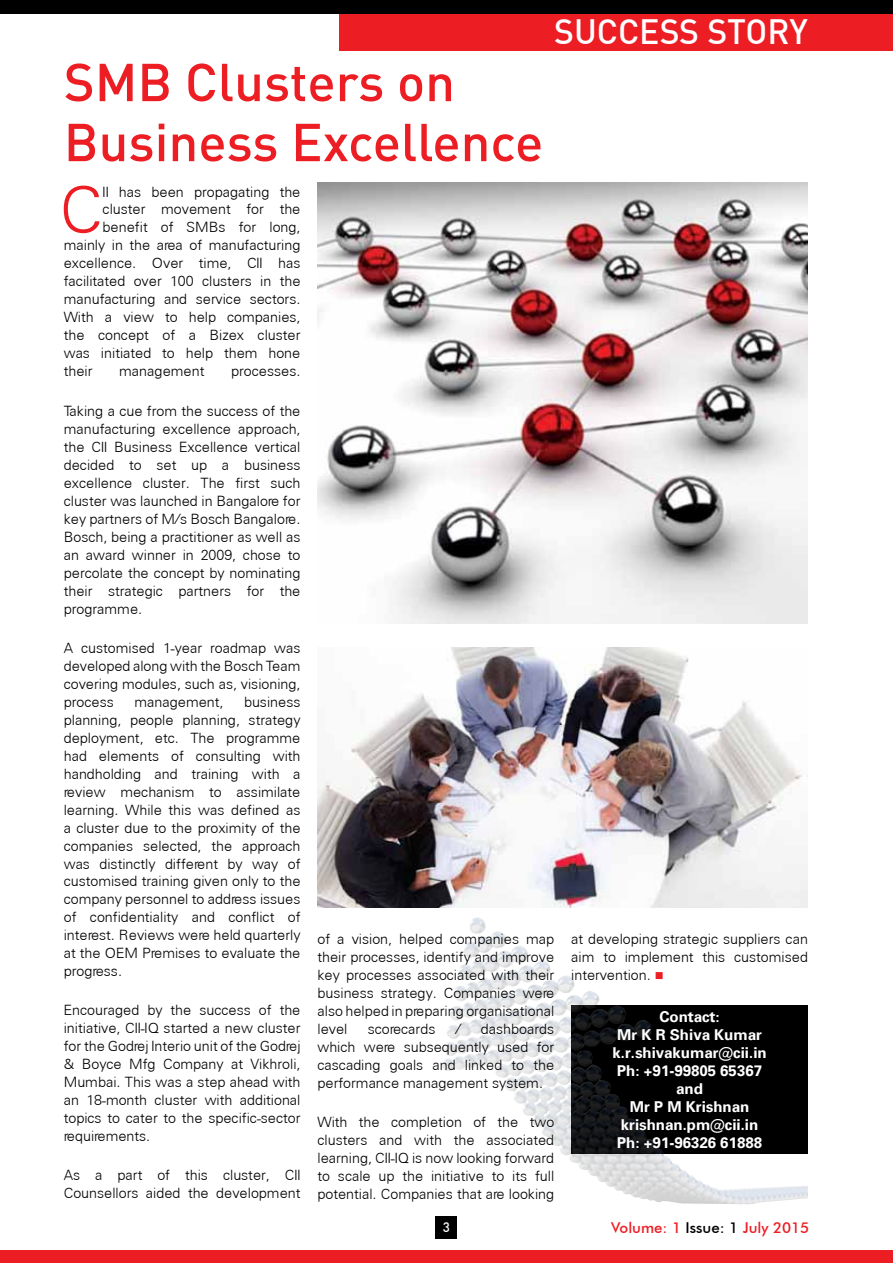
<style>
.page{position:relative;width:893px;height:1263px;background:#fff}
.page>*{position:absolute;margin:0;border:0;box-sizing:border-box;transform-origin:0 0}
.t1{font:64.05px "Light G Esans";color:#ed1d24}
.t2{font:500 52.5px/60px "DIN";color:#ed1d24}
.t3{font:500 34.5px "DIN";color:#fff}
.t4{font:700 15px/18px "Reg G Esans";color:#fff;text-align:center}
.t5{font:500 15px "Futura BT";color:#ed1d24}
.t6{font:14.25px/18px "Light G Esans";color:#000;text-align:justify}
.t7{font:500 13.5px "Futura BT";color:#fff;scale:.9 1}
.s1{color:#ed1d24}
.s2{color:#000}
</style>
<div class="page">
<div style="left:0;top:0;width:893px;height:14px;background:#000"></div>
<div style="left:0;top:1250px;width:893px;height:13px;background:#ed1d24"></div>
<div style="left:340px;top:14px;width:553px;height:36px;background:#ed1d24"></div>
<div style="left:436px;top:1216px;width:21px;height:22px;background:#000"></div>
<img style="left:443px;top:923px;width:365px;height:281px">
<img style="left:317px;top:648px;width:491px;height:260px">
<img style="left:317px;top:182px;width:491px;height:441px">
<h3 class="t3" style="left:554px;top:9px;width:255px">SUCCESS STORY</h3>
<h2 class="t2" style="left:64px;top:50px;width:481px">SMB Clusters on<br>Business Excellence</h2>
<h1 class="t1" style="left:60px;top:169px;width:45px">C</h1>
<p class="t6" style="left:103px;top:182px;width:199px">II has been propagating the</p>
<p class="t6" style="left:103px;top:200px;width:199px">cluster movement for the</p>
<p class="t6" style="left:103px;top:218px;width:199px">benefit of SMBs for long,</p>
<p class="t6" style="left:64px;top:236px;width:238px">mainly in the area of manufacturing</p>
<p class="t6" style="left:64px;top:254px;width:238px">excellence. Over time, CII has</p>
<p class="t6" style="left:64px;top:272px;width:238px">facilitated over 100 clusters in the</p>
<p class="t6" style="left:64px;top:290px;width:238px">manufacturing and service sectors.</p>
<p class="t6" style="left:64px;top:308px;width:238px">With a view to help companies,</p>
<p class="t6" style="left:64px;top:326px;width:238px">the concept of a Bizex cluster</p>
<p class="t6" style="left:64px;top:343px;width:238px">was initiated to help them hone</p>
<p class="t6" style="left:64px;top:361px;width:30px">their</p>
<p class="t6" style="left:119px;top:361px;width:87px">management</p>
<p class="t6" style="left:231px;top:361px;width:71px">processes.</p>
<p class="t6" style="left:64px;top:402px;width:238px">Taking a cue from the success of the manufacturing excellence approach, the CII Business Excellence vertical decided to set up a business excellence cluster. The first such cluster was launched in Bangalore for key partners of M/s Bosch Bangalore.<br>Bosch, being a practitioner as well as an award winner in 2009, chose to percolate the concept by nominating their strategic partners for the programme.</p>
<p class="t6" style="left:64px;top:638px;width:238px">A customised 1-year roadmap was developed along with the Bosch Team covering modules, such as, visioning, process</p>
<p class="t6" style="left:64px;top:692px;width:238px;text-indent:180px">business planning, people planning, strategy deployment, etc. The programme had elements of consulting with handholding and training with a review mechanism to assimilate learning. While this was defined as a cluster due to the proximity of the companies selected, the approach was distinctly different by way of customised training given only to the company personnel to address issues of confidentiality and conflict of interest. Reviews were held quarterly at the OEM Premises to evaluate the progress.</p>
<p class="t6" style="left:64px;top:1001px;width:238px">Encouraged by the success of the initiative, CII-IQ started a new cluster for the Godrej Interio unit of the Godrej &amp; Boyce Mfg Company at Vikhroli, Mumbai. This was a step ahead with an 18-month cluster with additional topics to cater to the specific-sector requirements.</p>
<p class="t6" style="left:64px;top:1166px;width:238px">As a part of this cluster, CII<br>Counsellors aided the development</p>
<p class="t6" style="left:134px;top:692px;width:90px">management,</p>
<p class="t6" style="left:317px;top:929px;width:238px">of a vision, helped companies map their processes, identify and improve key processes associated with their business strategy. Companies were also helped in preparing organisational level</p>
<p class="t6" style="left:317px;top:1019px;width:238px;text-indent:163px">dashboards which were subsequently used for cascading goals and linked to the performance management system.</p>
<p class="t6" style="left:317px;top:1112px;width:238px">With the completion of the two clusters and with the associated learning, CII-IQ is now looking forward to scale up the initiative to its full potential. Companies that are looking</p>
<p class="t6" style="left:368px;top:1019px;width:69px">scorecards</p>
<p class="t6" style="left:456px;top:1019px;width:6px">/</p>
<p class="t6" style="left:571px;top:929px;width:238px">at developing strategic suppliers can aim to implement this customised intervention. <span class="s1">■</span></p>
<p class="t4" style="left:612px;top:1008px;width:156px">Contact:<br>Mr K R Shiva Kumar k.r.shivakumar@cii.in<br>Ph: +91-99805 65367 and<br>Mr P M Krishnan krishnan.pm@cii.in<br>Ph: +91-96326 61888</p>
<p class="t7" style="left:443px;top:1219px;width:10px">3</p>
<p class="t5" style="left:611px;top:1218px;width:200px">Volume: 1 <span class="s2">Issue: 1</span> July 2015</p>
</div>
